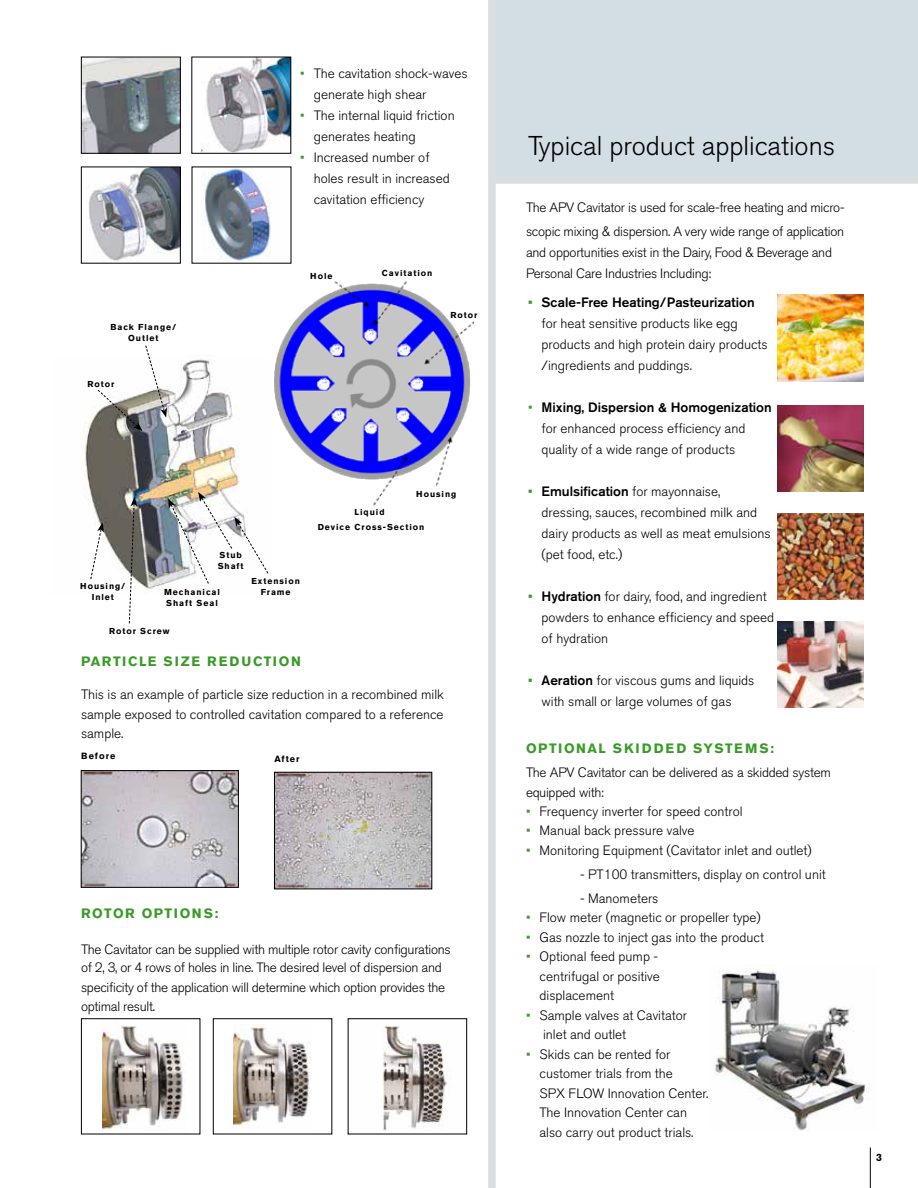
<style>
.page{position:relative;width:918px;height:1188px;background:#fff}
.page>*{position:absolute;margin:0;border:0;box-sizing:border-box;transform-origin:0 0}
.t1{font:300 27px "Akzidenz Grotesk BE";color:#000}
.t2{font:300 13.5px/21px "Akzidenz Grotesk BE";color:#000}
.t3{font:300 13.5px/19.2px "Akzidenz Grotesk BE";letter-spacing:-.02em;color:#000}
.t4{font:700 13.5px "Akzidenz Grotesk BE";letter-spacing:.11em;color:#3b9b29}
.t5{font:700 10.5px "Akzidenz Grotesk BE";color:#000}
.t6{font:700 9px "Akzidenz Grotesk BE";letter-spacing:.11em;color:#000}
.t7{font:700 8.55px/11.1px "Akzidenz Grotesk BE";letter-spacing:.11em;color:#000;text-align:center}
.s1{color:#3b9b29}
.s2{font-weight:500;color:#3b9b29}
.s3{font-weight:500}
</style>
<div class="page">
<div style="left:490px;top:0;width:428px;height:178px;background:#d3dee4"></div>
<div style="left:490px;top:176px;width:428px;height:8px;background:#dcddde"></div>
<div style="left:488px;top:0;width:8px;height:1188px;background:#dcddde"></div>
<img style="left:777px;top:405px;width:87px;height:87px">
<img style="left:777px;top:295px;width:87px;height:86px">
<img style="left:777px;top:621px;width:87px;height:87px">
<img style="left:102px;top:1020px;width:82px;height:110px">
<div style="left:81px;top:1018px;width:119px;height:116px;border:1px solid #000"></div>
<img style="left:233px;top:1024px;width:78px;height:102px">
<div style="left:213px;top:1018px;width:119px;height:116px;border:1px solid #000"></div>
<img style="left:382px;top:1025px;width:66px;height:106px">
<div style="left:348px;top:1018px;width:119px;height:116px;border:1px solid #000"></div>
<img style="left:83px;top:59px;width:96px;height:93px">
<div style="left:81px;top:57px;width:100px;height:97px;border:1px solid #000"></div>
<img style="left:201px;top:59px;width:88px;height:93px">
<div style="left:191px;top:57px;width:100px;height:97px;border:1px solid #000"></div>
<img style="left:715px;top:970px;width:154px;height:161px">
<img style="left:89px;top:169px;width:90px;height:92px">
<div style="left:81px;top:167px;width:100px;height:97px;border:1px solid #000"></div>
<img style="left:201px;top:169px;width:70px;height:93px">
<img style="left:777px;top:513px;width:87px;height:86px">
<img style="left:276px;top:774px;width:154px;height:113px">
<div style="left:274px;top:772px;width:158px;height:117px;border:1px solid #000"></div>
<img style="left:83px;top:772px;width:154px;height:114px">
<div style="left:81px;top:770px;width:158px;height:118px;border:1px solid #000"></div>
<img style="left:84px;top:359px;width:156px;height:230px">
<svg style="left:90px;top:522px;width:14px;height:58px"></svg>
<svg style="left:129px;top:497px;width:8px;height:127px"></svg>
<svg style="left:97px;top:345px;width:70px;height:86px"></svg>
<svg style="left:168px;top:492px;width:101px;height:92px"></svg>
<img style="left:274px;top:281px;width:199px;height:224px">
<div style="left:416px;top:488px;width:60px;height:21px;background:#fff"></div>
<hr style="left:870px;top:1148px;width:1px;height:40px;background:#000">
<p class="t2" style="left:314px;top:63px;width:155px;text-indent:-14px"><span class="s1">•</span> The cavitation shock-waves generate high shear</p>
<p class="t2" style="left:314px;top:105px;width:142px;text-indent:-14px"><span class="s1">•</span> The internal liquid friction generates heating</p>
<p class="t2" style="left:314px;top:147px;width:138px;text-indent:-14px"><span class="s1">•</span> Increased number of holes result in increased cavitation efficiency</p>
<p class="t7" style="left:110px;top:322px;width:67px">Back Flange/<br>Outlet</p>
<p class="t7" style="left:87px;top:379px;width:28px">Rotor</p>
<p class="t7" style="left:310px;top:270px;width:24px">Hole</p>
<p class="t7" style="left:382px;top:268px;width:52px">Cavitation</p>
<p class="t7" style="left:450px;top:309px;width:28px">Rotor</p>
<p class="t7" style="left:218px;top:549px;width:27px;text-align:left">Stub<br>Shaft</p>
<p class="t7" style="left:80px;top:580px;width:47px">Housing/<br>Inlet</p>
<p class="t7" style="left:109px;top:626px;width:62px">Rotor Screw</p>
<p class="t7" style="left:164px;top:587px;width:57px;text-align:left">Mechanical<br>Shaft Seal</p>
<p class="t7" style="left:251px;top:575px;width:50px">Extension<br>Frame</p>
<p class="t7" style="left:355px;top:507px;width:31px">Liquid</p>
<p class="t7" style="left:416px;top:488px;width:42px">Housing</p>
<p class="t7" style="left:318px;top:522px;width:108px">Device Cross-Section</p>
<p class="t4" style="left:81px;top:654px;width:221px">PARTICLE SIZE REDUCTION</p>
<p class="t2" style="left:81px;top:685px;width:364px;line-height:19.5px;text-align:justify">This is an example of particle size reduction in a recombined milk sample exposed to controlled cavitation compared to a reference sample.</p>
<p class="t6" style="left:81px;top:751px;width:36px">Before</p>
<p class="t6" style="left:274px;top:753px;width:27px">After</p>
<p class="t4" style="left:81px;top:905px;width:139px">ROTOR OPTIONS:</p>
<p class="t3" style="left:81px;top:940px;width:371px">The Cavitator can be supplied with multiple rotor cavity configurations of 2, 3, or 4 rows of holes in line. The desired level of dispersion and specificity of the application will determine which option provides the optimal result.</p>
<h1 class="t1" style="left:528px;top:130px;width:309px">Typical product applications</h1>
<p class="t3" style="left:526px;top:196px;width:320px;line-height:24px">The APV Cavitator is used for scale-free heating and micro&shy;scopic mixing &amp; dispersion. A very wide range of application</p>
<p class="t3" style="left:526px;top:242px;width:308px;line-height:21px">and opportunities exist in the Dairy, Food &amp; Beverage and<br>Personal Care Industries Including:</p>
<p class="t2" style="left:542px;top:292px;width:228px;text-indent:-14px"><span class="s2">•</span> <span class="s3">Scale-Free Heating/Pasteurization </span>for heat sensitive products like egg products and high protein dairy products /ingredients and puddings.</p>
<p class="t2" style="left:542px;top:397px;width:232px;text-indent:-14px"><span class="s1">•</span> <span class="s3">Mixing, Dispersion &amp; Homogenization </span>for enhanced process efficiency and quality of a wide range of products</p>
<p class="t2" style="left:542px;top:481px;width:231px;text-indent:-14px"><span class="s2">•</span> <span class="s3">Emulsification</span> for mayonnaise, dressing, sauces, recombined milk and dairy products as well as meat emulsions (pet food, etc.)</p>
<p class="t2" style="left:542px;top:586px;width:234px;text-indent:-14px"><span class="s2">•</span> <span class="s3">Hydration</span> for dairy, food, and ingredient powders to enhance efficiency and speed of hydration</p>
<p class="t2" style="left:542px;top:670px;width:214px;text-indent:-14px"><span class="s2">•</span> <span class="s3">Aeration</span> for viscous gums and liquids with small or large volumes of gas</p>
<p class="t4" style="left:526px;top:740px;width:250px">OPTIONAL SKIDDED SYSTEMS:</p>
<p class="t3" style="left:526px;top:763px;width:306px">The APV Cavitator can be delivered as a skidded system equipped with:</p>
<p class="t2" style="left:526px;top:801px;width:218px"><span class="s1">•</span> Frequency inverter for speed control</p>
<p class="t2" style="left:526px;top:821px;width:170px"><span class="s1">•</span> Manual back pressure valve</p>
<p class="t2" style="left:526px;top:840px;width:287px"><span class="s1">•</span> Monitoring Equipment (Cavitator inlet and outlet)</p>
<p class="t2" style="left:580px;top:864px;width:247px">- PT100 transmitters, display on control unit</p>
<p class="t2" style="left:580px;top:888px;width:80px">- Manometers</p>
<p class="t2" style="left:526px;top:908px;width:236px"><span class="s1">•</span> Flow meter (magnetic or propeller type)</p>
<p class="t2" style="left:526px;top:927px;width:239px"><span class="s1">•</span> Gas nozzle to inject gas into the product</p>
<p class="t2" style="left:540px;top:947px;width:122px;line-height:19.5px;text-indent:-14px"><span class="s1">•</span> Optional feed pump - centrifugal or positive displacement</p>
<p class="t2" style="left:543px;top:1006px;width:145px;line-height:19.5px;text-indent:-17px"><span class="s1">•</span> Sample valves at Cavitator inlet and outlet</p>
<p class="t2" style="left:540px;top:1045px;width:170px;line-height:19.5px;text-indent:-14px"><span class="s1">•</span> Skids can be rented for customer trials from the<br>SPX FLOW Innovation Center.<br>The Innovation Center can also carry out product trials.</p>
<p class="t5" style="left:876px;top:1151px;width:7px">3</p>
</div>
